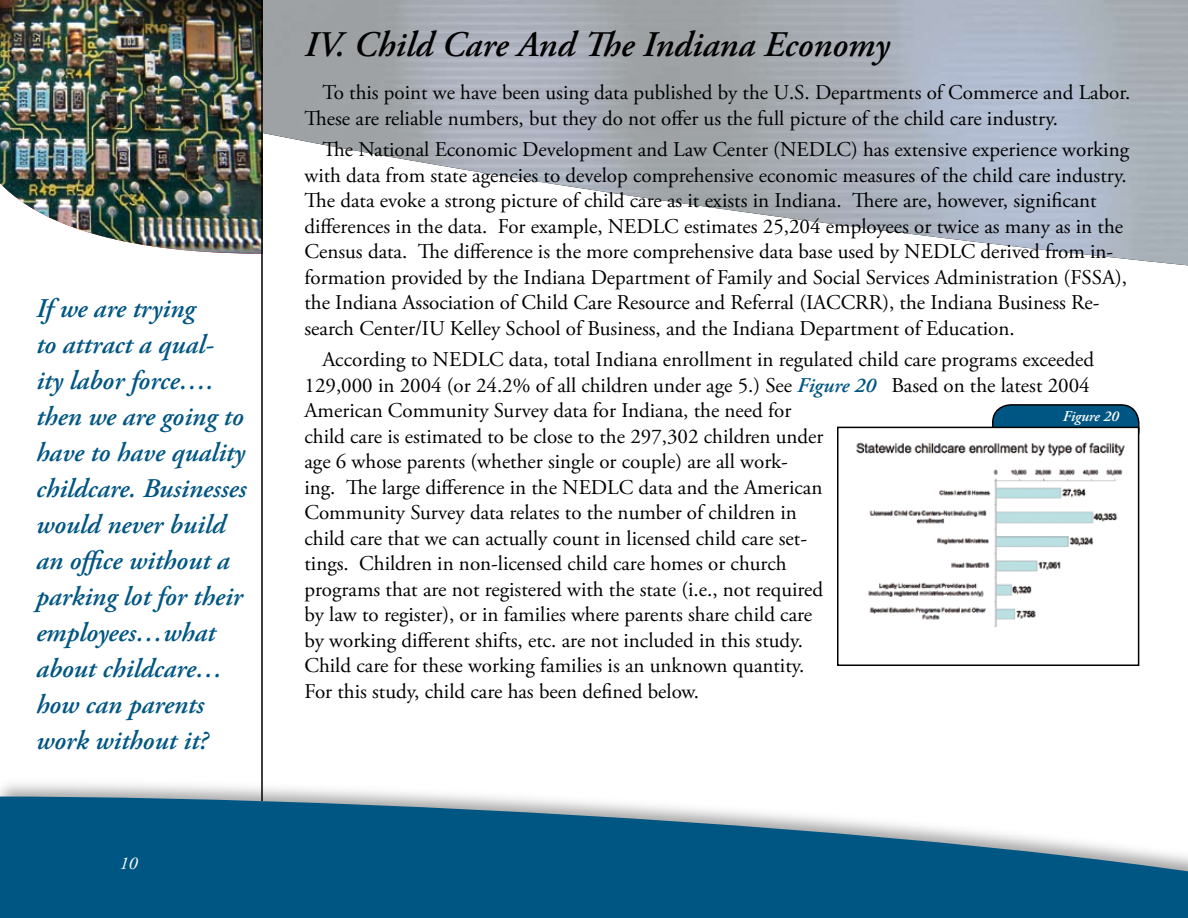
<style>
.page{position:relative;width:1188px;height:918px;background:#fff}
.page>*{position:absolute;margin:0;border:0;box-sizing:border-box;transform-origin:0 0}
.t1{font:italic 600 36px "Adobe Garamond Pro";color:#000}
.t2{font:italic 600 27px/36px "Adobe Garamond Pro";color:#005683}
.t3{font:21px/25.5px "Adobe Garamond Pro";color:#000}
.t4{font:italic 18px "Adobe Garamond Pro";color:#fff}
.t5{font:italic 600 15px "Adobe Garamond Pro";color:#fff}
.s1{font-weight:600;font-style:italic;color:#005683}
</style>
<div class="page">
<div style="left:0;top:777px;width:1188px;height:141px;background:#000;opacity:.36"></div>
<svg style="left:0;top:796px;width:1188px;height:122px;background:#307498"></svg>
<img style="left:0;top:0;width:261px;height:254px">
<div style="left:993px;top:405px;width:146px;height:43px;background:#005683;border-radius:18px"></div>
<div style="left:992px;top:404px;width:148px;height:45px;border:2px solid #000;border-radius:18px"></div>
<img style="left:856px;top:430px;width:280px;height:197px">
<div style="left:837px;top:427px;width:302px;height:239px;border:2px solid #000"></div>
<hr style="left:261px;top:0;width:2px;height:801px;background:#000">
<p class="t2" style="left:36px;top:292px;width:212px">If we are trying<br>to attract a qual&shy;ity labor force…. then we are going to have to have quality childcare. Businesses would never build an office without a parking lot for their employees…what about childcare… how can parents work without it?</p>
<p class="t4" style="left:120px;top:852px;width:19px">10</p>
<h1 class="t1" style="left:304px;top:24px;width:586px">IV. Child Care And The Indiana Economy</h1>
<p class="t3" style="left:304px;top:81px;width:827px;text-indent:18px">To this point we have been using data published by the U.S. Departments of Commerce and Labor.<br>These are reliable numbers, but they do not offer us the full picture of the child care industry.</p>
<p class="t3" style="left:304px;top:138px;width:826px;text-indent:18px">The National Economic Development and Law Center (NEDLC) has extensive experience working with data from state agencies to develop comprehensive economic measures of the child care industry.<br>The data evoke a strong picture of child care as it exists in Indiana. There are, however, significant differences in the data. For example, NEDLC estimates 25,204 employees or twice as many as in the Census data. The difference is the more comprehensive data base used by NEDLC derived from in&shy;formation provided by the Indiana Department of Family and Social Services Administration (FSSA), the Indiana Association of Child Care Resource and Referral (IACCRR), the Indiana Business Re&shy;search Center/IU Kelley School of Business, and the Indiana Department of Education.</p>
<p class="t3" style="left:304px;top:348px;width:791px;text-indent:18px">According to NEDLC data, total Indiana enrollment in regulated child care programs exceeded 129,000 in 2004 (or 24.2% of all children under age 5.) See <span class="s1">Figure 20</span> Based on the latest 2004<br>American Community Survey data for Indiana, the need for<br>child care is estimated to be close to the 297,302 children under<br>age 6 whose parents (whether single or couple) are all work-<br>ing. The large difference in the NEDLC data and the American<br>Community Survey data relates to the number of children in<br>child care that we can actually count in licensed child care set-<br>tings. Children in non-licensed child care homes or church<br>programs that are not registered with the state (i.e., not required<br>by law to register), or in families where parents share child care<br>by working different shifts, etc. are not included in this study.<br>Child care for these working families is an unknown quantity.<br>For this study, child care has been defined below.</p>
<p class="t5" style="left:1063px;top:408px;width:58px">Figure 20</p>
</div>
